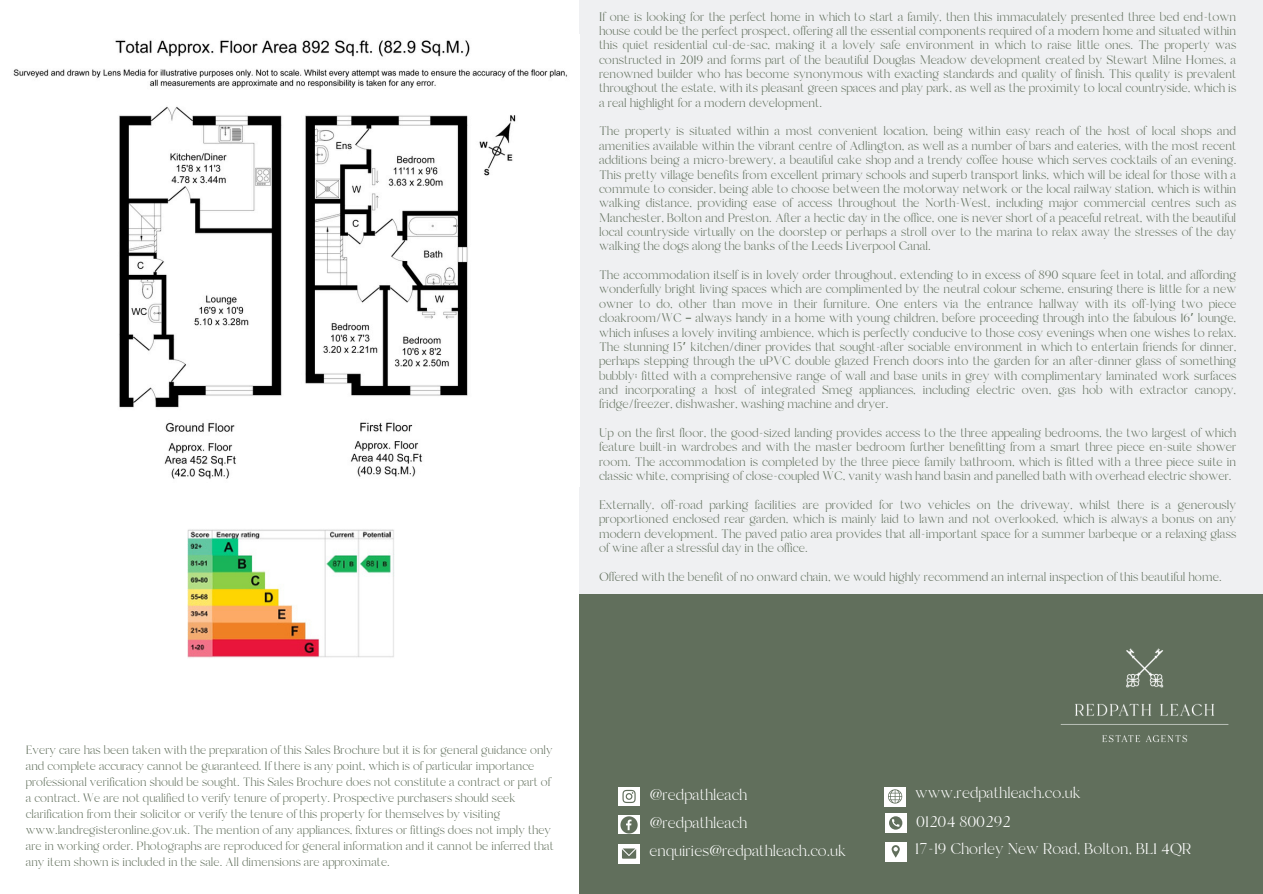
<style>
.page{position:relative;width:1263px;height:894px;background:#fff}
.page>*{position:absolute;margin:0;border:0;box-sizing:border-box;transform-origin:0 0}
.t1{font:15.6px "Branch";color:#fff}
.t2{font:12.3px/14.4px "Branch";color:#616f5c;text-align:justify}
.t3{font:12px/16px "Branch";color:#616f5c}
.s1{font-family:"Noto Sans Gurmukhi"}
</style>
<div class="page">
<div style="left:579px;top:593px;width:684px;height:300px;background:#616f5c"></div>
<div style="left:579px;top:0;width:684px;height:593px;background:#eff0f2"></div>
<img style="left:963px;top:593px;width:300px;height:150px">
<div style="left:884px;top:786px;width:22px;height:20px;background:#fff"></div>
<svg style="left:888px;top:789px;width:14px;height:14px"></svg>
<div style="left:618px;top:843px;width:22px;height:20px;background:#fff"></div>
<svg style="left:622px;top:848px;width:14px;height:10px"></svg>
<div style="left:885px;top:841px;width:21px;height:19px;background:#fff"></div>
<svg style="left:892px;top:845px;width:7px;height:12px"></svg>
<div style="left:885px;top:813px;width:21px;height:19px;background:#fff"></div>
<svg style="left:889px;top:816px;width:13px;height:13px"></svg>
<div style="left:618px;top:815px;width:22px;height:19px;background:#fff"></div>
<svg style="left:620px;top:816px;width:17px;height:17px"></svg>
<div style="left:618px;top:786px;width:22px;height:19px;background:#fff"></div>
<svg style="left:622px;top:789px;width:14px;height:13px"></svg>
<img style="left:13px;top:35px;width:567px;height:451px">
<img style="left:188px;top:529px;width:207px;height:129px">
<p class="t2" style="left:599px;top:9px;width:639px">If one is looking for the perfect home in which to start a family, then this immaculately presented three bed end-town house could be the perfect prospect, offering all the essential components required of a modern home and situated within this quiet residential cul-de-sac, making it a lovely safe environment in which to raise little ones. The property was constructed in 2019 and forms part of the beautiful Douglas Meadow development created by Stewart Milne Homes, a renowned builder who has become synonymous with exacting standards and quality of finish. This quality is prevalent throughout the estate, with its pleasant green spaces and play park, as well as the proximity to local countryside, which is a real highlight for a modern development.</p>
<p class="t2" style="left:599px;top:124px;width:639px">The property is situated within a most convenient location, being within easy reach of the host of local shops and amenities available within the vibrant centre of Adlington, as well as a number of bars and eateries, with the most recent additions being a micro-brewery, a beautiful cake shop and a trendy coffee house which serves cocktails of an evening.<br>This pretty village benefits from excellent primary schools and superb transport links, which will be ideal for those with a commute to consider, being able to choose between the motorway network or the local railway station, which is within walking distance, providing ease of access throughout the North-West, including major commercial centres such as Manchester, Bolton and Preston. After a hectic day in the office, one is never short of a peaceful retreat, with the beautiful local countryside virtually on the doorstep or perhaps a stroll over to the marina to relax away the stresses of the day walking the dogs along the banks of the Leeds Liverpool Canal.</p>
<p class="t2" style="left:599px;top:268px;width:639px">The accommodation itself is in lovely order throughout, extending to in excess of 890 square feet in total, and affording wonderfully bright living spaces which are complimented by the neutral colour scheme, ensuring there is little for a new owner to do, other than move in their furniture. One enters via the entrance hallway with its off-lying two piece cloakroom/WC <span class="s1">–</span> always handy in a home with young children, before proceeding through into the fabulous 16<span class="s1">’</span> lounge, which infuses a lovely inviting ambience, which is perfectly conducive to those cosy evenings when one wishes to relax.<br>The stunning 15<span class="s1">’</span> kitchen/diner provides that sought-after sociable environment in which to entertain friends for dinner, perhaps stepping through the uPVC double glazed French doors into the garden for an after-dinner glass of something bubbly; fitted with a comprehensive range of wall and base units in grey with complimentary laminated work surfaces and incorporating a host of integrated Smeg appliances, including electric oven, gas hob with extractor canopy, fridge/freezer, dishwasher, washing machine and dryer.</p>
<p class="t2" style="left:599px;top:425px;width:639px">Up on the first floor, the good-sized landing provides access to the three appealing bedrooms, the two largest of which feature built-in wardrobes and with the master bedroom further benefitting from a smart three piece en-suite shower room. The accommodation is completed by the three piece family bathroom, which is fitted with a three piece suite in classic white, comprising of close-coupled WC, vanity wash hand basin and panelled bath with overhead electric shower.</p>
<p class="t2" style="left:599px;top:497px;width:639px">Externally, off-road parking facilities are provided for two vehicles on the driveway, whilst there is a generously proportioned enclosed rear garden, which is mainly laid to lawn and not overlooked, which is always a bonus on any modern development. The paved patio area provides that all-important space for a summer barbeque or a relaxing glass of wine after a stressful day in the office.</p>
<p class="t2" style="left:599px;top:569px;width:624px">Offered with the benefit of no onward chain, we would highly recommend an internal inspection of this beautiful home.</p>
<p class="t3" style="left:26px;top:742px;width:529px">Every care has been taken with the preparation of this Sales Brochure but it is for general guidance only and complete accuracy cannot be guaranteed. If there is any point, which is of particular importance professional verification should be sought. This Sales Brochure does not constitute a contract or part of a contract. We are not qualified to verify tenure of property. Prospective purchasers should seek clarification from their solicitor or verify the tenure of this property for themselves by visiting www.landregisteronline.gov.uk. The mention of any appliances, fixtures or fittings does not imply they are in working order. Photographs are reproduced for general information and it cannot be inferred that any item shown is included in the sale. All dimensions are approximate.</p>
<p class="t1" style="left:649px;top:783px;width:99px">@redpathleach</p>
<p class="t1" style="left:915px;top:782px;width:167px">www.redpathleach.co.uk</p>
<p class="t1" style="left:915px;top:838px;width:278px">17-19 Chorley New Road, Bolton, BL1 4QR</p>
<h2 class="t1" style="left:916px;top:811px;width:96px">01204 800292</h2>
<p class="t1" style="left:649px;top:812px;width:99px">@redpathleach</p>
<h2 class="t1" style="left:649px;top:840px;width:198px">enquiries@redpathleach.co.uk</h2>
</div>
